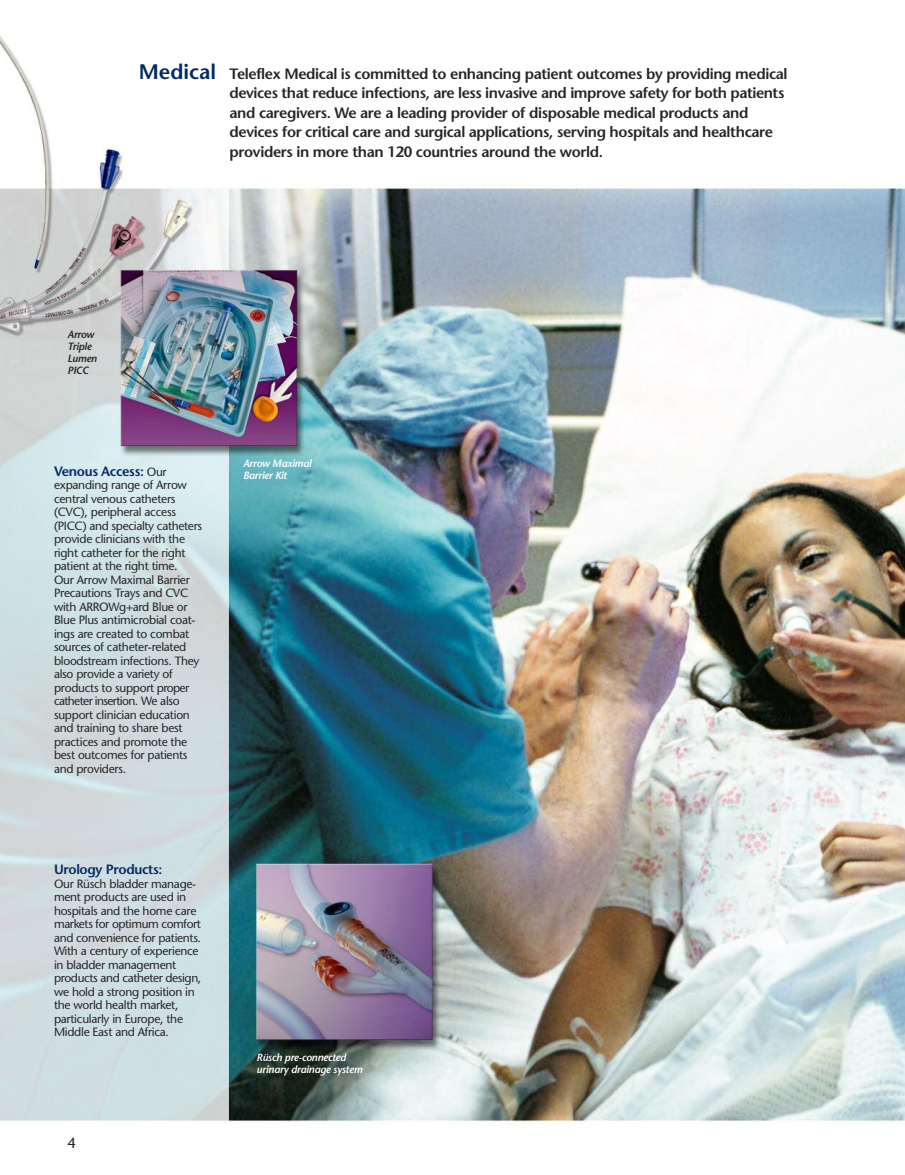
<style>
.page{position:relative;width:905px;height:1175px;background:#fff}
.page>*{position:absolute;margin:0;border:0;box-sizing:border-box;transform-origin:0 0}
.t1{font:600 15px/19.5px "Stone Sans Std";letter-spacing:-.025em;color:#272627}
.t2{font:500 15px "Stone Sans Std";color:#272627}
.t3{font:600 13.5px "Stone Sans Std";letter-spacing:-.025em;color:#002b62}
.t4{font:500 12px/13.5px "Stone Sans Std";letter-spacing:-.025em;color:#272627}
.t5{font:italic 600 10.5px/12px "Stone Sans Std";letter-spacing:-.025em;color:#fff}
.t6{font:italic 600 10.5px/12px "Stone Sans Std";letter-spacing:-.025em;color:#272627}
.s1{font-size:21px;color:#002b62}
.s2{font-weight:500;font-size:12px;color:#272627}
</style>
<div class="page">
<img style="left:0;top:36px;width:904px;height:1086px">
<p class="t1" style="left:229px;top:65px;width:559px;text-indent:-91px"><span class="s1">Medical</span> Teleflex Medical is committed to enhancing patient outcomes by providing medical devices that reduce infections, are less invasive and improve safety for both patients and caregivers. We are a leading provider of disposable medical products and devices for critical care and surgical applications, serving hospitals and healthcare providers in more than 120 countries around the world.</p>
<p class="t6" style="left:67px;top:329px;width:31px">Arrow<br>Triple<br>Lumen<br>PICC</p>
<p class="t3" style="left:54px;top:466px;width:114px">Venous Access: <span class="s2">Our</span></p>
<p class="t4" style="left:54px;top:480px;width:150px">expanding range of Arrow central venous catheters (CVC), peripheral access (PICC) and specialty catheters provide clinicians with the right catheter for the right patient at the right time.<br>Our Arrow Maximal Barrier<br>Precautions Trays and CVC with ARROWg+ard Blue or<br>Blue Plus antimicrobial coat&shy;ings are created to combat sources of catheter-related bloodstream infections. They also provide a variety of products to support proper catheter insertion. We also support clinician education and training to share best practices and promote the best outcomes for patients and providers.</p>
<p class="t3" style="left:54px;top:864px;width:110px">Urology Products:</p>
<p class="t4" style="left:54px;top:878px;width:149px">Our Rüsch bladder manage&shy;ment products are used in hospitals and the home care markets for optimum comfort and convenience for patients.<br>With a century of experience in bladder management products and catheter design, we hold a strong position in the world health market, particularly in Europe, the<br>Middle East and Africa.</p>
<p class="t2" style="left:68px;top:1137px;width:10px">4</p>
<p class="t5" style="left:243px;top:458px;width:70px">Arrow Maximal<br>Barrier Kit</p>
<p class="t5" style="left:256px;top:1052px;width:107px">Rüsch pre-connected urinary drainage system</p>
</div>
